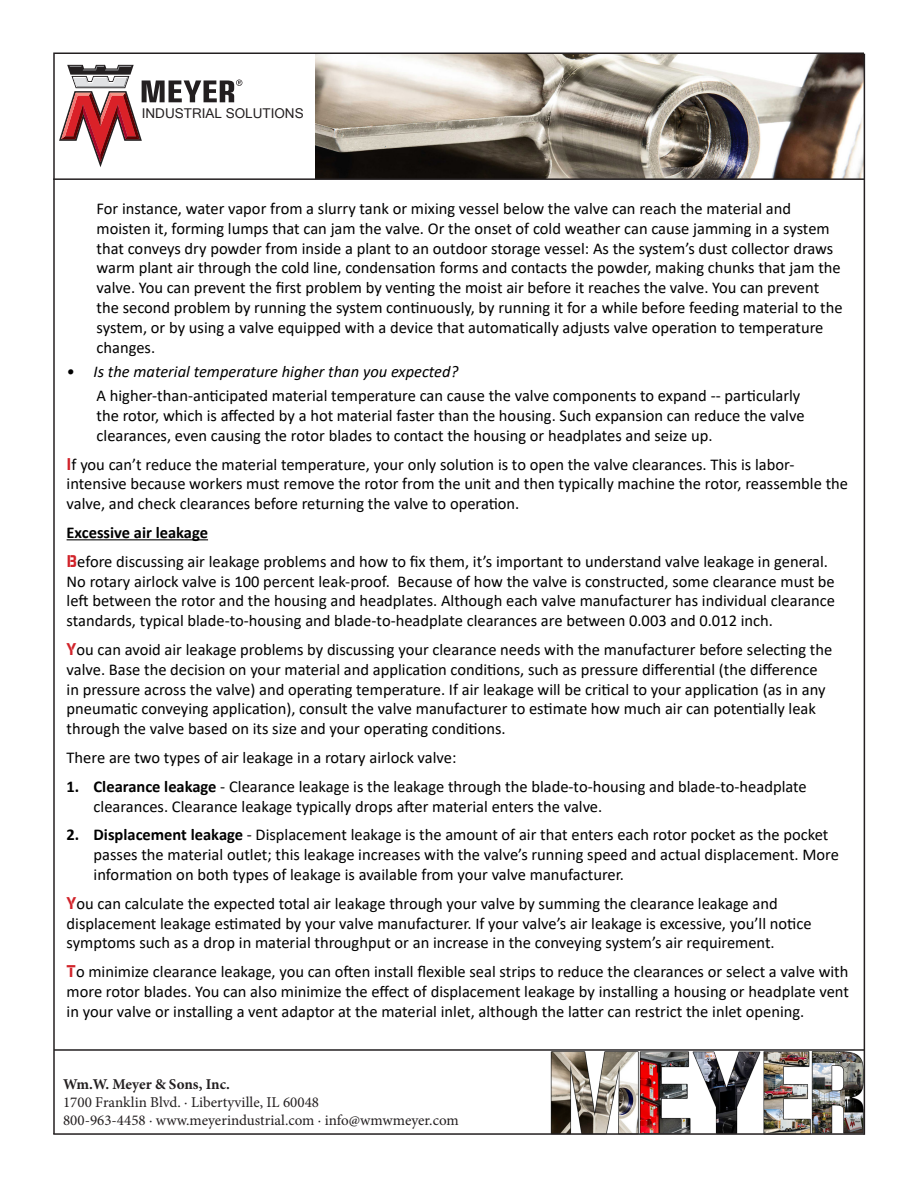
<style>
.page{position:relative;width:918px;height:1188px;background:#fff}
.page>*{position:absolute;margin:0;border:0;box-sizing:border-box;transform-origin:0 0}
.t1{font:16.5px/19.8px "Calibri";color:#000}
.t2{font:italic 16.5px "Calibri";color:#000}
.t3{font:700 16.5px "Calibri";color:#000}
.t4{font:15px/18px "Minion Pro";color:#231f20}
.t5{font:700 15px "Minion Pro";letter-spacing:-.005em;color:#231f20}
.t6{font:13.5px "Microsoft Sans Serif";color:#231f20}
.s1{font-family:"Industry Inc Stencil";color:#d1232a}
.s2{font-weight:700}
</style>
<div class="page">
<img style="left:316px;top:54px;width:548px;height:124px">
<svg style="left:59px;top:65px;width:183px;height:102px"></svg>
<hr style="left:864px;top:54px;width:1px;height:1081px;background:#231f20">
<hr style="left:53px;top:178px;width:811px;height:2px;background:#231f20">
<img style="left:550px;top:1051px;width:314px;height:82px">
<hr style="left:54px;top:1049px;width:810px;height:2px;background:#231f20">
<hr style="left:53px;top:1133px;width:811px;height:2px;background:#231f20">
<hr style="left:53px;top:54px;width:2px;height:1080px;background:#231f20">
<hr style="left:53px;top:52px;width:811px;height:2px;background:#231f20">
<hr style="left:67px;top:539px;width:141px;height:1px;background:#000">
<p class="t6" style="left:142px;top:105px;width:163px">INDUSTRIAL SOLUTIONS</p>
<p class="t1" style="left:97px;top:198px;width:747px">For instance, water vapor from a slurry tank or mixing vessel below the valve can reach the material and moisten it, forming lumps that can jam the valve. Or the onset of cold weather can cause jamming in a system that conveys dry powder from inside a plant to an outdoor storage vessel: As the system’s dust collector draws warm plant air through the cold line, condensation forms and contacts the powder, making chunks that jam the valve. You can prevent the first problem by venting the moist air before it reaches the valve. You can prevent the second problem by running the system continuously, by running it for a while before feeding material to the system, or by using a valve equipped with a device that automatically adjusts valve operation to temperature changes.</p>
<p class="t2" style="left:67px;top:360px;width:393px">• Is the material temperature higher than you expected?</p>
<p class="t1" style="left:97px;top:385px;width:710px">A higher-than-anticipated material temperature can cause the valve components to expand -- particularly the rotor, which is affected by a hot material faster than the housing. Such expansion can reduce the valve clearances, even causing the rotor blades to contact the housing or headplates and seize up.</p>
<p class="t1" style="left:67px;top:454px;width:783px"><span class="s1">I</span>f you can’t reduce the material temperature, your only solution is to open the valve clearances. This is labor&shy;intensive because workers must remove the rotor from the unit and then typically machine the rotor, reassemble the valve, and check clearances before returning the valve to operation.</p>
<p class="t3" style="left:67px;top:521px;width:143px">Excessive air leakage</p>
<p class="t1" style="left:67px;top:551px;width:770px"><span class="s1">B</span>efore discussing air leakage problems and how to fix them, it’s important to understand valve leakage in general.<br>No rotary airlock valve is 100 percent leak-proof. Because of how the valve is constructed, some clearance must be left between the rotor and the housing and headplates. Although each valve manufacturer has individual clearance standards, typical blade-to-housing and blade-to-headplate clearances are between 0.003 and 0.012 inch.</p>
<p class="t1" style="left:67px;top:639px;width:767px"><span class="s1">Y</span>ou can avoid air leakage problems by discussing your clearance needs with the manufacturer before selecting the valve. Base the decision on your material and application conditions, such as pressure differential (the difference in pressure across the valve) and operating temperature. If air leakage will be critical to your application (as in any pneumatic conveying application), consult the valve manufacturer to estimate how much air can potentially leak through the valve based on its size and your operating conditions.</p>
<p class="t1" style="left:67px;top:747px;width:391px">There are two types of air leakage in a rotary airlock valve:</p>
<p class="t1" style="left:94px;top:776px;width:715px;text-indent:-27px"><span class="s2">1. Clearance leakage</span> - Clearance leakage is the leakage through the blade-to-housing and blade-to-headplate clearances. Clearance leakage typically drops after material enters the valve.</p>
<p class="t1" style="left:94px;top:825px;width:747px;text-indent:-27px"><span class="s2">2. Displacement leakage</span> - Displacement leakage is the amount of air that enters each rotor pocket as the pocket passes the material outlet; this leakage increases with the valve’s running speed and actual displacement. More information on both types of leakage is available from your valve manufacturer.</p>
<p class="t1" style="left:67px;top:893px;width:746px"><span class="s1">Y</span>ou can calculate the expected total air leakage through your valve by summing the clearance leakage and displacement leakage estimated by your valve manufacturer. If your valve’s air leakage is excessive, you’ll notice symptoms such as a drop in material throughput or an increase in the conveying system’s air requirement.</p>
<p class="t1" style="left:67px;top:961px;width:784px;text-align:justify"><span class="s1">T</span>o minimize clearance leakage, you can often install flexible seal strips to reduce the clearances or select a valve with more rotor blades. You can also minimize the effect of displacement leakage by installing a housing or headplate vent in your valve or installing a vent adaptor at the material inlet, although the latter can restrict the inlet opening.</p>
<p class="t5" style="left:63px;top:1074px;width:168px">Wm.W. Meyer &amp; Sons, Inc.</p>
<p class="t4" style="left:63px;top:1093px;width:397px">1700 Franklin Blvd. ∙ Libertyville, IL 60048<br>800-963-4458 ∙ www.meyerindustrial.com ∙ info@wmwmeyer.com</p>
</div>
